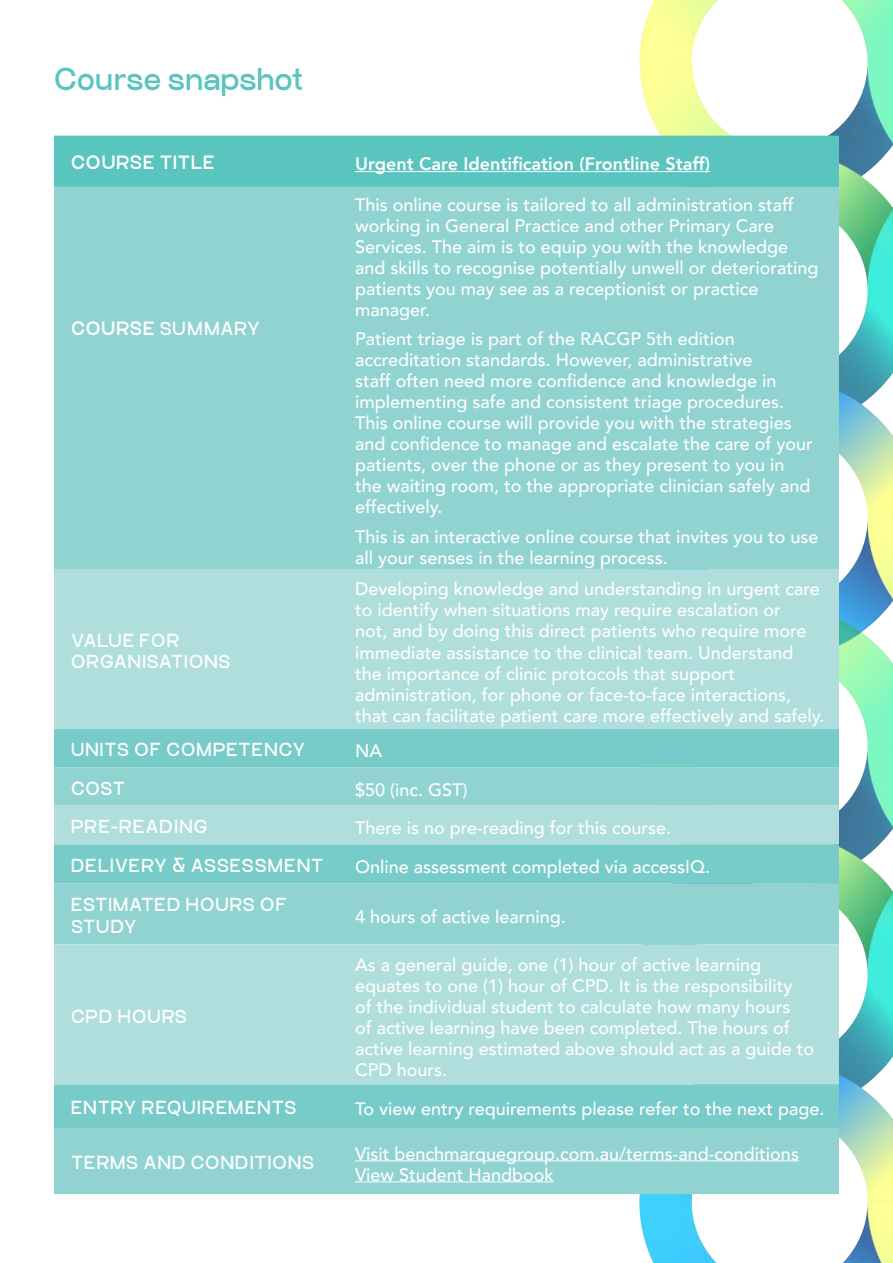
<style>
.page{position:relative;width:893px;height:1263px;background:#fff}
.page>*{position:absolute;margin:0;border:0;box-sizing:border-box;transform-origin:0 0}
.Main_Header_N{font:700 30px "Craftwork Sans";color:#5ac4bf}
.Table_Body_Copy_N{font:500 18px/21px "Avenir";color:#fff}
.Table_tiltle{font:700 18px/21.6px "Craftwork Sans";letter-spacing:.05em;color:#fff}
.Table_Body_Copy_N-2{font:800 18px "Avenir";color:#fff}
.Table_tiltle-2{font:700 18px "Craftwork Sans";letter-spacing:.07em;color:#fff}
.Subhead_under_Main{font:900 18px "Craftwork Sans";letter-spacing:.05em;color:#fff}
.Table_tiltle-3{font:700 18px "Craftwork Sans";letter-spacing:.075em;color:#fff}
.s1{font-weight:900}
</style>
<div class="page">
<img style="left:54px;top:0;width:839px;height:1263px">
<div style="left:54px;top:136px;width:785px;height:51px;background:#5ac4bf"></div>
<div style="left:54px;top:187px;width:785px;height:1007px;background:#90d3d1"></div>
<div style="left:54px;top:570px;width:785px;height:159px;background:#afdedc"></div>
<svg style="left:54px;top:729px;width:785px;height:399px;background:#96d5d3"></svg>
<hr style="left:355px;top:171px;width:355px;height:1px;background:#fff">
<hr style="left:355px;top:1160px;width:444px;height:1px;background:#fff">
<hr style="left:355px;top:1181px;width:199px;height:1px;background:#fff">
<p class="Main_Header_N" style="left:54px;top:61px;width:251px">Course snapshot</p>
<p class="Subhead_under_Main" style="left:71px;top:152px;width:145px">COURSE TITLE</p>
<p class="Table_Body_Copy_N-2" style="left:355px;top:150px;width:357px">Urgent Care Identification (Frontline Staff)</p>
<p class="Table_tiltle" style="left:71px;top:317px;width:191px"><span class="s1">COURSE</span> SUMMARY</p>
<p class="Table_tiltle" style="left:71px;top:630px;width:161px">VALUE FOR<br>ORGANISATIONS</p>
<p class="Table_Body_Copy_N" style="left:355px;top:193px;width:465px">This online course is tailored to all administration staff working in General Practice and other Primary Care Services. The aim is to equip you with the knowledge and skills to recognise potentially unwell or deteriorating patients you may see as a receptionist or practice manager.</p>
<p class="Table_Body_Copy_N" style="left:355px;top:328px;width:459px">Patient triage is part of the RACGP 5th edition accreditation standards. However, administrative<br>staff often need more confidence and knowledge in implementing safe and consistent triage procedures.<br>This online course will provide you with the strategies and confidence to manage and escalate the care of your patients, over the phone or as they present to you in the waiting room, to the appropriate clinician safely and effectively.</p>
<p class="Table_Body_Copy_N" style="left:355px;top:525px;width:465px">This is an interactive online course that invites you to use all your senses in the learning process.</p>
<p class="Table_Body_Copy_N" style="left:355px;top:578px;width:471px">Developing knowledge and understanding in urgent care to identify when situations may require escalation or<br>not, and by doing this direct patients who require more immediate assistance to the clinical team. Understand the importance of clinic protocols that support administration, for phone or face-to-face interactions, that can facilitate patient care more effectively and safely.</p>
<p class="Table_tiltle" style="left:71px;top:739px;width:236px">UNITS OF COMPETENCY</p>
<p class="Table_Body_Copy_N" style="left:355px;top:739px;width:28px">NA</p>
<p class="Table_tiltle" style="left:71px;top:777px;width:55px">COST</p>
<p class="Table_Body_Copy_N" style="left:355px;top:778px;width:114px">$50 (inc. GST)</p>
<p class="Table_tiltle-3" style="left:71px;top:816px;width:138px">PRE-READING</p>
<p class="Table_Body_Copy_N" style="left:355px;top:816px;width:318px">There is no pre-reading for this course.</p>
<p class="Table_tiltle" style="left:71px;top:855px;width:254px">DELIVERY &amp; ASSESSMENT</p>
<p class="Table_Body_Copy_N" style="left:355px;top:855px;width:357px">Online assessment completed via accessIQ.</p>
<p class="Table_tiltle" style="left:71px;top:894px;width:217px">ESTIMATED HOURS OF<br>STUDY</p>
<p class="Table_Body_Copy_N" style="left:355px;top:905px;width:212px">4 hours of active learning.</p>
<p class="Table_tiltle" style="left:71px;top:1005px;width:117px">CPD HOURS</p>
<p class="Table_Body_Copy_N" style="left:355px;top:953px;width:439px">As a general guide, one (1) hour of active learning equates to one (1) hour of CPD. It is the responsibility</p>
<p class="Table_Body_Copy_N" style="left:355px;top:995px;width:461px">of the individual student to calculate how many hours<br>of active learning have been completed. The hours of active learning estimated above should act as a guide to CPD hours.</p>
<p class="Table_tiltle-2" style="left:71px;top:1097px;width:227px">ENTRY REQUIREMENTS</p>
<p class="Table_Body_Copy_N" style="left:355px;top:1098px;width:471px">To view entry requirements please refer to the next page.</p>
<p class="Table_tiltle" style="left:71px;top:1152px;width:245px">TERMS AND CONDITIONS</p>
<p class="Table_Body_Copy_N" style="left:355px;top:1142px;width:445px">Visit benchmarquegroup.com.au/terms-and-conditions</p>
<p class="Table_Body_Copy_N" style="left:355px;top:1163px;width:200px">View Student Handbook</p>
</div>
